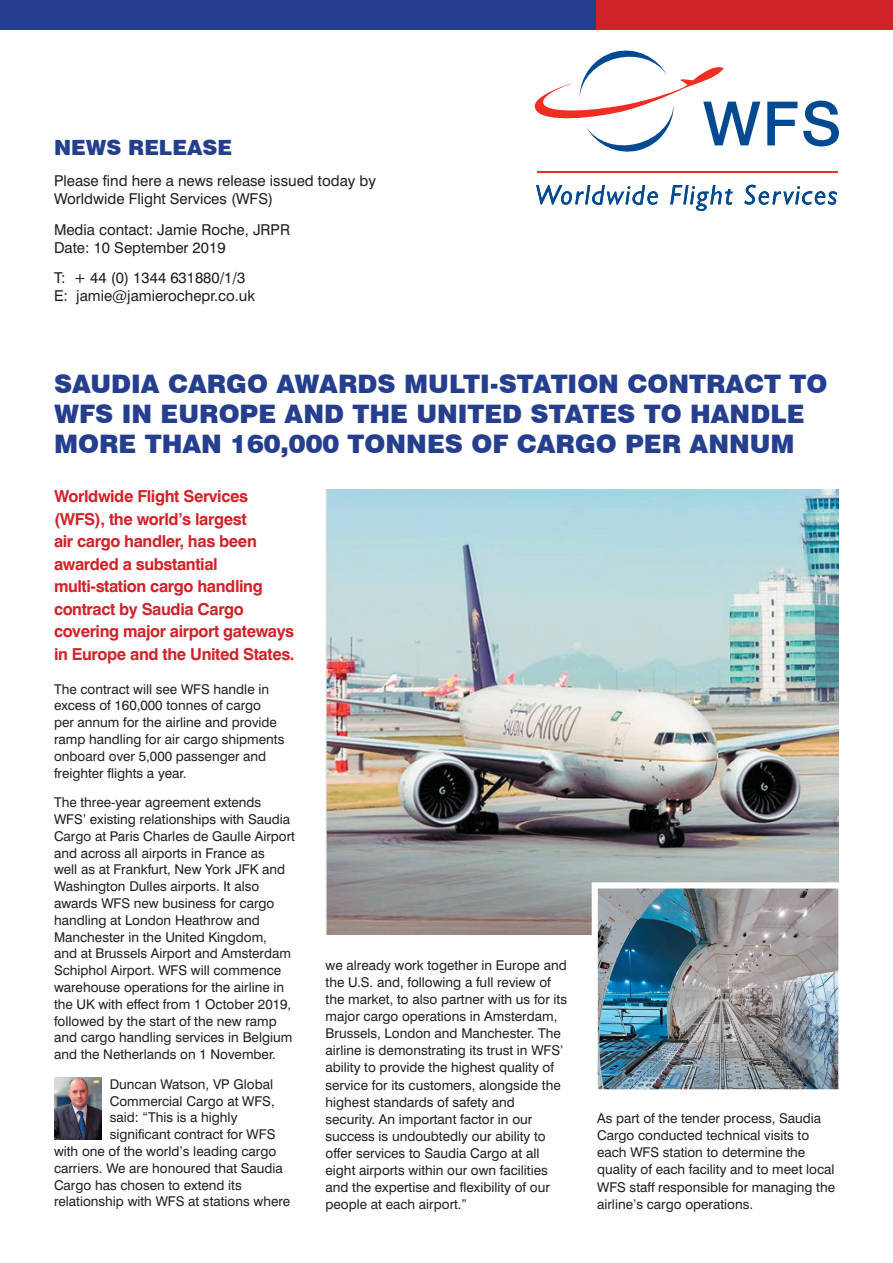
<style>
.page{position:relative;width:893px;height:1263px;background:#fff}
.page>*{position:absolute;margin:0;border:0;box-sizing:border-box;transform-origin:0 0}
.t1{font:900 25.5px/30px "Swiss 721 BT";color:#253f8e}
.t2{font:900 21px "Swiss 721 BT";color:#253f8e}
.t3{font:700 16.5px/22.5px "Swiss 721 BT";letter-spacing:-.025em;color:#d1232a}
.t4{font:15px/18px "Swiss 721 BT";color:#231f20}
.t5{font:13.5px/16.8px "Swiss 721 BT";color:#231f20}
</style>
<div class="page">
<svg style="left:535px;top:51px;width:225px;height:101px"></svg>
<svg style="left:767px;top:102px;width:30px;height:43px"></svg>
<svg style="left:803px;top:101px;width:36px;height:45px"></svg>
<svg style="left:536px;top:185px;width:122px;height:20px"></svg>
<svg style="left:670px;top:185px;width:62px;height:26px"></svg>
<svg style="left:744px;top:185px;width:93px;height:20px"></svg>
<hr style="left:537px;top:172px;width:300px;height:1px;background:#ee2e22">
<div style="left:0;top:0;width:596px;height:30px;background:#253f8e"></div>
<div style="left:596px;top:0;width:297px;height:30px;background:#d1232a"></div>
<img style="left:54px;top:1077px;width:47px;height:62px">
<img style="left:326px;top:489px;width:513px;height:445px">
<img style="left:599px;top:889px;width:238px;height:199px">
<div style="left:592px;top:882px;width:252px;height:213px;border:6px solid #fff"></div>
<h2 class="t2" style="left:54px;top:135px;width:180px">NEWS RELEASE</h2>
<p class="t4" style="left:54px;top:171px;width:324px">Please find here a news release issued today by<br>Worldwide Flight Services (WFS)</p>
<p class="t4" style="left:54px;top:220px;width:237px">Media contact: Jamie Roche, JRPR<br>Date: 10 September 2019</p>
<p class="t4" style="left:54px;top:269px;width:203px">T: + 44 (0) 1344 631880/1/3<br>E: jamie@jamierochepr.co.uk</p>
<h1 class="t1" style="left:54px;top:369px;width:775px">SAUDIA CARGO AWARDS MULTI-STATION CONTRACT TO<br>WFS IN EUROPE AND THE UNITED STATES TO HANDLE<br>MORE THAN 160,000 TONNES OF CARGO PER ANNUM</h1>
<p class="t3" style="left:54px;top:485px;width:243px">Worldwide Flight Services (WFS), the world’s largest<br>air cargo handler, has been awarded a substantial multi-station cargo handling contract by Saudia Cargo covering major airport gateways in Europe and the United States.</p>
<p class="t5" style="left:54px;top:680px;width:232px">The contract will see WFS handle in excess of 160,000 tonnes of cargo<br>per annum for the airline and provide ramp handling for air cargo shipments onboard over 5,000 passenger and freighter flights a year.</p>
<p class="t5" style="left:54px;top:794px;width:242px">The three-year agreement extends WFS’ existing relationships with Saudia Cargo at Paris Charles de Gaulle Airport and across all airports in France as<br>well as at Frankfurt, New York JFK and Washington Dulles airports. It also awards WFS new business for cargo handling at London Heathrow and Manchester in the United Kingdom,<br>and at Brussels Airport and Amsterdam Schiphol Airport. WFS will commence warehouse operations for the airline in the UK with effect from 1 October 2019, followed by the start of the new ramp and cargo handling services in Belgium and the Netherlands on 1 November.</p>
<p class="t5" style="left:110px;top:1075px;width:165px">Duncan Watson, VP Global</p>
<p class="t5" style="left:110px;top:1092px;width:166px">Commercial Cargo at WFS,</p>
<p class="t5" style="left:110px;top:1109px;width:129px">said: “This is a highly</p>
<p class="t5" style="left:110px;top:1126px;width:167px">significant contract for WFS</p>
<p class="t5" style="left:54px;top:1143px;width:224px">with one of the world’s leading cargo</p>
<p class="t5" style="left:54px;top:1159px;width:230px">carriers. We are honoured that Saudia</p>
<p class="t5" style="left:54px;top:1176px;width:189px">Cargo has chosen to extend its</p>
<p class="t5" style="left:54px;top:1193px;width:238px">relationship with WFS at stations where</p>
<p class="t5" style="left:326px;top:956px;width:243px">we already work together in Europe and the U.S. and, following a full review of the market, to also partner with us for its major cargo operations in Amsterdam, Brussels, London and Manchester. The airline is demonstrating its trust in WFS’ ability to provide the highest quality of service for its customers, alongside the highest standards of safety and security. An important factor in our success is undoubtedly our ability to offer services to Saudia Cargo at all eight airports within our own facilities and the expertise and flexibility of our people at each airport.”</p>
<p class="t5" style="left:597px;top:1109px;width:239px;line-height:17.2px">As part of the tender process, Saudia Cargo conducted technical visits to each WFS station to determine the quality of each facility and to meet local WFS staff responsible for managing the airline’s cargo operations.</p>
</div>
